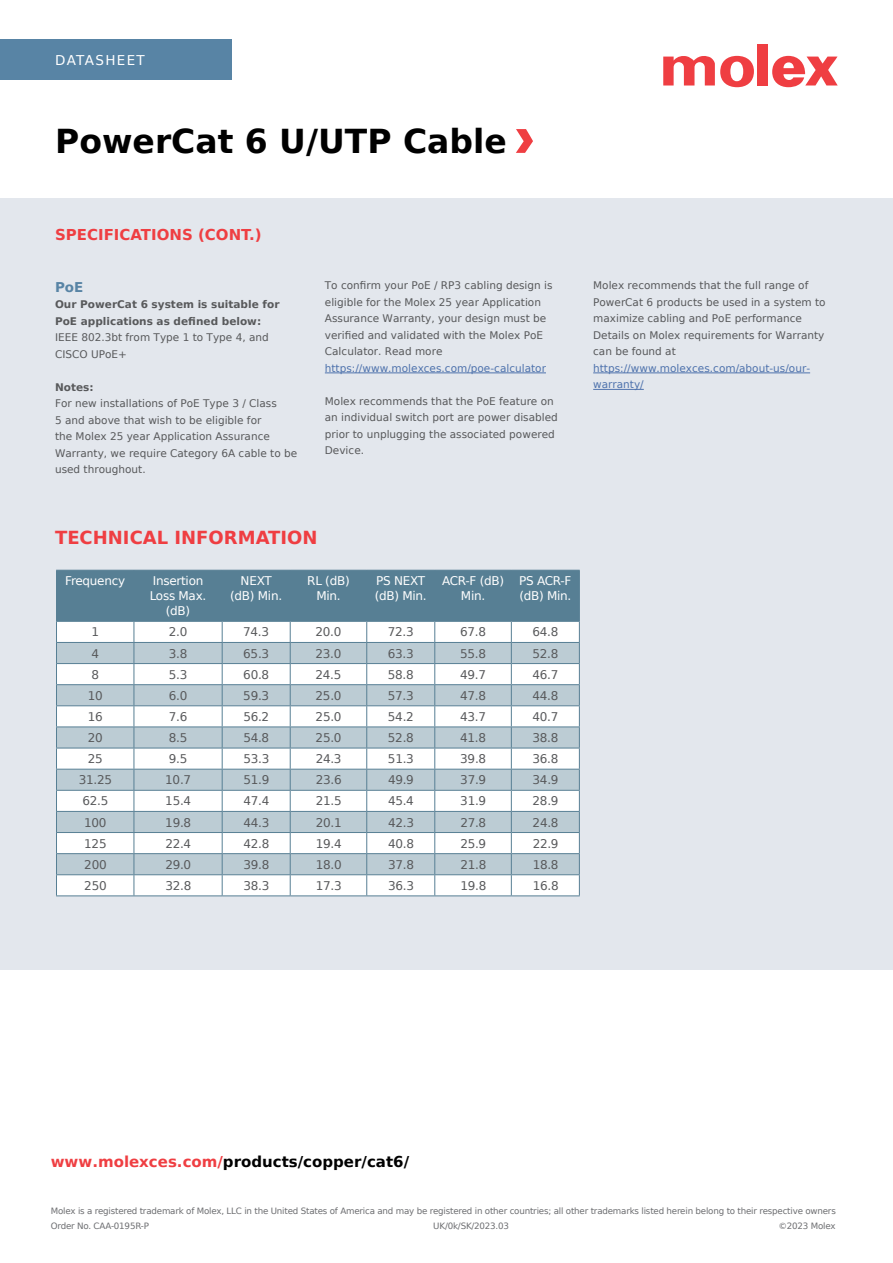
<style>
.page{position:relative;width:893px;height:1263px;background:#fff}
.page>*{position:absolute;margin:0;border:0;box-sizing:border-box;transform-origin:0 0}
.t1{font:700 33px "Bitstream Vera Sans";color:#000}
.t2{font:700 18px "Bitstream Vera Sans";color:#ef3e42}
.t3{font:700 15px "Bitstream Vera Sans";color:#000}
.t4{font:700 15px "Bitstream Vera Sans";color:#ef3e42}
.t5{font:13.5px "Bitstream Vera Sans";letter-spacing:.1em;color:#fff}
.t6{font:700 13.5px "Bitstream Vera Sans";color:#5884a5}
.t7{font:12px "Bitstream Vera Sans";letter-spacing:-.02em;color:#58595b}
.t8{font:12px/15px "Bitstream Vera Sans";letter-spacing:-.02em;color:#fff;text-align:center}
.t9{font:10.5px/16.5px "Bitstream Vera Sans";color:#58595b}
.t10{font:10.5px/16.5px "Bitstream Vera Sans";color:#4f73ad}
.t11{font:700 10.5px/16.5px "Bitstream Vera Sans";color:#58595b}
.t12{font:8.7px/15px "Bitstream Vera Sans";letter-spacing:-.02em;color:#6d6e71}
.s1{color:#ef3e42}
</style>
<div class="page">
<div style="left:0;top:39px;width:231px;height:41px;background:#5884a5"></div>
<div style="left:757px;top:44px;width:11px;height:41px;background:#ef3e42"></div>
<svg style="left:663px;top:55px;width:91px;height:32px"></svg>
<svg style="left:772px;top:56px;width:66px;height:31px"></svg>
<div style="left:0;top:198px;width:893px;height:771px;background:#e3e7ed"></div>
<hr style="left:56px;top:895px;width:78px;height:1px;background:#577f94">
<hr style="left:134px;top:895px;width:88px;height:1px;background:#577f94">
<hr style="left:222px;top:895px;width:68px;height:1px;background:#577f94">
<hr style="left:290px;top:895px;width:77px;height:1px;background:#577f94">
<hr style="left:367px;top:895px;width:68px;height:1px;background:#577f94">
<hr style="left:435px;top:895px;width:76px;height:1px;background:#577f94">
<hr style="left:511px;top:895px;width:69px;height:1px;background:#577f94">
<svg style="left:56px;top:570px;width:524px;height:325px;background:#c3d1d9"></svg>
<hr style="left:511px;top:642px;width:69px;height:1px;background:#577f94">
<svg style="left:516px;top:129px;width:17px;height:24px"></svg>
<hr style="left:325px;top:372px;width:221px;height:1px;background:#4f73ad">
<hr style="left:593px;top:372px;width:217px;height:1px;background:#4f73ad">
<hr style="left:593px;top:389px;width:51px;height:1px;background:#4f73ad">
<p class="t5" style="left:55px;top:53px;width:91px">DATASHEET</p>
<h1 class="t1" style="left:55px;top:122px;width:453px">PowerCat 6 U/UTP Cable</h1>
<h3 class="t4" style="left:55px;top:226px;width:208px">SPECIFICATIONS (CONT.)</h3>
<p class="t6" style="left:55px;top:279px;width:30px">PoE</p>
<p class="t11" style="left:55px;top:296px;width:226px">Our PowerCat 6 system is suitable for<br>PoE applications as defined below:</p>
<p class="t9" style="left:55px;top:329px;width:215px">IEEE 802.3bt from Type 1 to Type 4, and<br>CISCO UPoE+</p>
<p class="t11" style="left:55px;top:379px;width:40px">Notes:</p>
<p class="t9" style="left:55px;top:395px;width:244px">For new installations of PoE Type 3 / Class<br>5 and above that wish to be eligible for<br>the Molex 25 year Application Assurance Warranty, we require Category 6A cable to be used throughout.</p>
<p class="t9" style="left:325px;top:277px;width:229px">To confirm your PoE / RP3 cabling design is eligible for the Molex 25 year Application Assurance Warranty, your design must be verified and validated with the Molex PoE Calculator. Read more</p>
<p class="t10" style="left:325px;top:360px;width:223px">https://www.molexces.com/poe-calculator</p>
<p class="t9" style="left:325px;top:393px;width:235px">Molex recommends that the PoE feature on an individual switch port are power disabled prior to unplugging the associated powered Device.</p>
<h2 class="t2" style="left:55px;top:527px;width:264px">TECHNICAL INFORMATION</h2>
<p class="t8" style="left:65px;top:574px;width:61px">Frequency</p>
<p class="t8" style="left:150px;top:574px;width:58px">Insertion<br>Loss Max. (dB)</p>
<p class="t8" style="left:230px;top:574px;width:54px">NEXT (dB) Min.</p>
<p class="t8" style="left:307px;top:574px;width:44px">RL (dB)<br>Min.</p>
<p class="t8" style="left:375px;top:574px;width:54px;text-align:left">PS NEXT (dB) Min.</p>
<p class="t8" style="left:442px;top:574px;width:64px">ACR-F (dB)<br>Min.</p>
<p class="t8" style="left:519px;top:574px;width:54px;text-align:left">PS ACR-F (dB) Min.</p>
<p class="t7" style="left:91px;top:625px;width:9px">1</p>
<p class="t7" style="left:169px;top:625px;width:20px">2.0</p>
<p class="t7" style="left:243px;top:625px;width:27px">74.3</p>
<p class="t7" style="left:316px;top:625px;width:27px">20.0</p>
<p class="t7" style="left:388px;top:625px;width:27px">72.3</p>
<p class="t7" style="left:460px;top:625px;width:27px">67.8</p>
<p class="t7" style="left:532px;top:625px;width:27px">64.8</p>
<p class="t7" style="left:91px;top:646px;width:9px">4</p>
<p class="t7" style="left:169px;top:646px;width:20px">3.8</p>
<p class="t7" style="left:243px;top:646px;width:27px">65.3</p>
<p class="t7" style="left:316px;top:646px;width:27px">23.0</p>
<p class="t7" style="left:388px;top:646px;width:27px">63.3</p>
<p class="t7" style="left:460px;top:646px;width:27px">55.8</p>
<p class="t7" style="left:532px;top:646px;width:27px">52.8</p>
<p class="t7" style="left:91px;top:667px;width:9px">8</p>
<p class="t7" style="left:169px;top:667px;width:20px">5.3</p>
<p class="t7" style="left:243px;top:667px;width:27px">60.8</p>
<p class="t7" style="left:316px;top:667px;width:27px">24.5</p>
<p class="t7" style="left:388px;top:667px;width:27px">58.8</p>
<p class="t7" style="left:460px;top:667px;width:27px">49.7</p>
<p class="t7" style="left:532px;top:667px;width:27px">46.7</p>
<p class="t7" style="left:88px;top:689px;width:16px">10</p>
<p class="t7" style="left:169px;top:689px;width:20px">6.0</p>
<p class="t7" style="left:243px;top:689px;width:27px">59.3</p>
<p class="t7" style="left:316px;top:689px;width:27px">25.0</p>
<p class="t7" style="left:388px;top:689px;width:27px">57.3</p>
<p class="t7" style="left:460px;top:689px;width:27px">47.8</p>
<p class="t7" style="left:532px;top:689px;width:27px">44.8</p>
<p class="t7" style="left:88px;top:710px;width:16px">16</p>
<p class="t7" style="left:169px;top:710px;width:20px">7.6</p>
<p class="t7" style="left:243px;top:710px;width:27px">56.2</p>
<p class="t7" style="left:316px;top:710px;width:27px">25.0</p>
<p class="t7" style="left:388px;top:710px;width:27px">54.2</p>
<p class="t7" style="left:460px;top:710px;width:27px">43.7</p>
<p class="t7" style="left:532px;top:710px;width:27px">40.7</p>
<p class="t7" style="left:88px;top:731px;width:16px">20</p>
<p class="t7" style="left:169px;top:731px;width:20px">8.5</p>
<p class="t7" style="left:243px;top:731px;width:27px">54.8</p>
<p class="t7" style="left:316px;top:731px;width:27px">25.0</p>
<p class="t7" style="left:388px;top:731px;width:27px">52.8</p>
<p class="t7" style="left:460px;top:731px;width:27px">41.8</p>
<p class="t7" style="left:532px;top:731px;width:27px">38.8</p>
<p class="t7" style="left:88px;top:752px;width:16px">25</p>
<p class="t7" style="left:169px;top:752px;width:20px">9.5</p>
<p class="t7" style="left:243px;top:752px;width:27px">53.3</p>
<p class="t7" style="left:316px;top:752px;width:27px">24.3</p>
<p class="t7" style="left:388px;top:752px;width:27px">51.3</p>
<p class="t7" style="left:460px;top:752px;width:27px">39.8</p>
<p class="t7" style="left:533px;top:752px;width:27px">36.8</p>
<p class="t7" style="left:79px;top:773px;width:35px">31.25</p>
<p class="t7" style="left:165px;top:773px;width:27px">10.7</p>
<p class="t7" style="left:243px;top:773px;width:27px">51.9</p>
<p class="t7" style="left:316px;top:773px;width:27px">23.6</p>
<p class="t7" style="left:388px;top:773px;width:27px">49.9</p>
<p class="t7" style="left:460px;top:773px;width:27px">37.9</p>
<p class="t7" style="left:533px;top:773px;width:27px">34.9</p>
<p class="t7" style="left:82px;top:794px;width:27px">62.5</p>
<p class="t7" style="left:165px;top:794px;width:27px">15.4</p>
<p class="t7" style="left:243px;top:794px;width:27px">47.4</p>
<p class="t7" style="left:316px;top:794px;width:27px">21.5</p>
<p class="t7" style="left:388px;top:794px;width:27px">45.4</p>
<p class="t7" style="left:460px;top:794px;width:27px">31.9</p>
<p class="t7" style="left:533px;top:794px;width:27px">28.9</p>
<p class="t7" style="left:84px;top:815px;width:24px">100</p>
<p class="t7" style="left:165px;top:815px;width:27px">19.8</p>
<p class="t7" style="left:243px;top:815px;width:27px">44.3</p>
<p class="t7" style="left:316px;top:815px;width:27px">20.1</p>
<p class="t7" style="left:388px;top:815px;width:27px">42.3</p>
<p class="t7" style="left:460px;top:815px;width:27px">27.8</p>
<p class="t7" style="left:533px;top:815px;width:27px">24.8</p>
<p class="t7" style="left:84px;top:836px;width:24px">125</p>
<p class="t7" style="left:165px;top:836px;width:27px">22.4</p>
<p class="t7" style="left:243px;top:836px;width:27px">42.8</p>
<p class="t7" style="left:316px;top:836px;width:27px">19.4</p>
<p class="t7" style="left:388px;top:836px;width:27px">40.8</p>
<p class="t7" style="left:460px;top:836px;width:27px">25.9</p>
<p class="t7" style="left:533px;top:836px;width:27px">22.9</p>
<p class="t7" style="left:84px;top:858px;width:24px">200</p>
<p class="t7" style="left:165px;top:858px;width:27px">29.0</p>
<p class="t7" style="left:243px;top:858px;width:27px">39.8</p>
<p class="t7" style="left:316px;top:858px;width:27px">18.0</p>
<p class="t7" style="left:388px;top:858px;width:27px">37.8</p>
<p class="t7" style="left:460px;top:858px;width:27px">21.8</p>
<p class="t7" style="left:533px;top:858px;width:27px">18.8</p>
<p class="t7" style="left:84px;top:879px;width:24px">250</p>
<p class="t7" style="left:165px;top:879px;width:27px">32.8</p>
<p class="t7" style="left:244px;top:879px;width:27px">38.3</p>
<p class="t7" style="left:316px;top:879px;width:27px">17.3</p>
<p class="t7" style="left:388px;top:879px;width:27px">36.3</p>
<p class="t7" style="left:460px;top:879px;width:27px">19.8</p>
<p class="t7" style="left:533px;top:879px;width:27px">16.8</p>
<p class="t9" style="left:593px;top:277px;width:234px">Molex recommends that the full range of PowerCat 6 products be used in a system to maximize cabling and PoE performance Details on Molex requirements for Warranty can be found at</p>
<p class="t10" style="left:593px;top:360px;width:218px">https://www.molexces.com/about-us/our&shy;warranty/</p>
<h3 class="t3" style="left:51px;top:1153px;width:360px"><span class="s1">www.molexces.com/</span>products/copper/cat6/</h3>
<p class="t12" style="left:51px;top:1204px;width:787px">Molex is a registered trademark of Molex, LLC in the United States of America and may be registered in other countries; all other trademarks listed herein belong to their respective owners<br>Order No. CAA-0195R-P</p>
<p class="t12" style="left:433px;top:1219px;width:77px">UK/0k/SK/2023.03</p>
<p class="t12" style="left:778px;top:1219px;width:59px">©2023 Molex</p>
</div>
